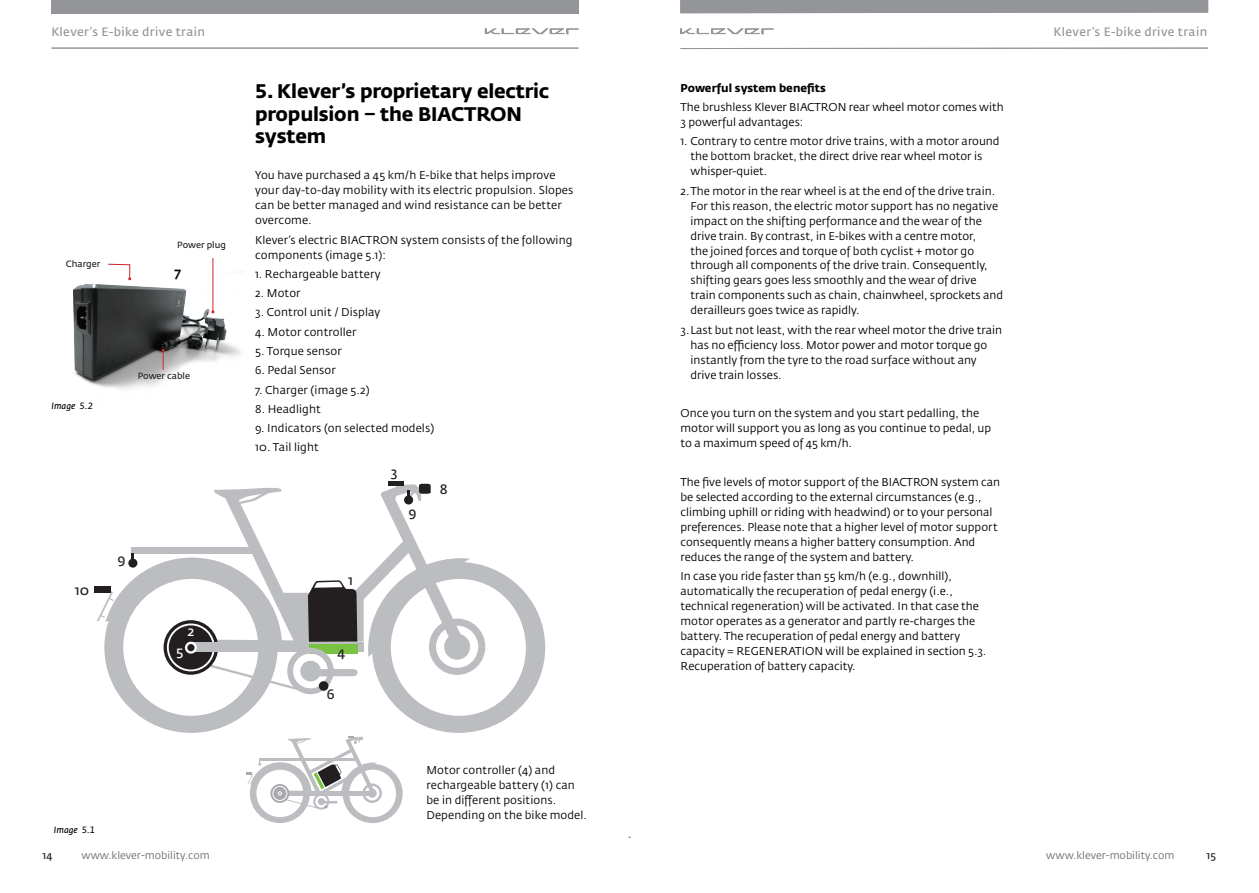
<style>
.page{position:relative;width:1259px;height:893px;background:#fff}
.page>*{position:absolute;margin:0;border:0;box-sizing:border-box;transform-origin:0 0}
.t1{font:700 19.5px/22.5px "Fedra Sans Std";letter-spacing:-.01em;color:#000001}
.t2{font:13.5px "Fedra Sans Std";color:#231f20}
.t3{font:13.5px "Fedra Sans Std";color:#fff}
.t4{font:500 13.5px "Fedra Sans Std";color:#000001}
.t5{font:12px "Fedra Sans Std";letter-spacing:.03em;color:#939598}
.t6{font:11.25px/15px "Fedra Sans Std";color:#000001}
.t7{font:700 11.25px "Fedra Sans Std";color:#000001}
.t8{font:10.5px "Fedra Sans Std";color:#6c6d70}
.t9{font:10.5px "Fedra Sans Std";color:#231f20}
.t10{font:9px "Fedra Sans Std";color:#231f20}
.t11{font:italic 9px "Fedra Sans Std";color:#000001}
</style>
<div class="page">
<hr style="left:52px;top:48px;width:526px;height:1px;background:#939598">
<div style="left:51px;top:0;width:527px;height:13px;background:#939598"></div>
<svg style="left:485px;top:28px;width:93px;height:6px"></svg>
<img style="left:73px;top:270px;width:169px;height:119px">
<div style="left:388px;top:481px;width:15px;height:5px;background:#231f20"></div>
<div style="left:95px;top:586px;width:16px;height:7px;background:#231f20"></div>
<svg style="left:97px;top:484px;width:448px;height:339px"></svg>
<div style="left:300px;top:661px;width:21px;height:20px;background:#bcbdc0;border-radius:50%"></div>
<div style="left:287px;top:648px;width:47px;height:46px;border:6px solid #bcbdc0;border-radius:50%"></div>
<div style="left:319px;top:681px;width:9px;height:10px;background:#231f20;border-radius:50%"></div>
<svg style="left:186px;top:643px;width:10px;height:9px"></svg>
<div style="left:185px;top:642px;width:12px;height:12px;border:2px solid #fff;border-radius:50%"></div>
<svg style="left:107px;top:263px;width:24px;height:17px"></svg>
<hr style="left:212px;top:258px;width:1px;height:54px;background:#d1232a">
<svg style="left:162px;top:349px;width:3px;height:21px"></svg>
<svg style="left:680px;top:47px;width:528px;height:2px"></svg>
<div style="left:680px;top:0;width:528px;height:13px;background:#939598"></div>
<svg style="left:680px;top:28px;width:93px;height:6px"></svg>
<p class="t5" style="left:51px;top:24px;width:155px">Klever’s E-bike drive train</p>
<p class="t10" style="left:66px;top:259px;width:36px">Charger</p>
<p class="t11" style="left:51px;top:400px;width:43px">Image 5.2</p>
<p class="t10" style="left:177px;top:239px;width:50px">Power plug</p>
<p class="t4" style="left:174px;top:263px;width:8px">7</p>
<p class="t10" style="left:138px;top:370px;width:54px">Power cable</p>
<p class="t2" style="left:75px;top:581px;width:16px">10</p>
<p class="t2" style="left:118px;top:551px;width:9px">9</p>
<p class="t3" style="left:187px;top:623px;width:9px">2</p>
<h1 class="t1" style="left:255px;top:80px;width:296px">5. Klever’s proprietary electric propulsion – the BIACTRON system</h1>
<p class="t6" style="left:255px;top:168px;width:320px">You have purchased a 45 km/h E-bike that helps improve your day-to-day mobility with its electric propulsion. Slopes can be better managed and wind resistance can be better overcome.</p>
<p class="t6" style="left:255px;top:232px;width:319px">Klever’s electric BIACTRON system consists of the following components (image 5.1):</p>
<p class="t6" style="left:255px;top:266px;width:127px">1. Rechargeable battery</p>
<p class="t6" style="left:255px;top:286px;width:47px">2. Motor</p>
<p class="t6" style="left:255px;top:305px;width:127px">3. Control unit / Display</p>
<p class="t6" style="left:255px;top:324px;width:103px">4. Motor controller</p>
<p class="t6" style="left:255px;top:344px;width:88px">5. Torque sensor</p>
<p class="t6" style="left:255px;top:363px;width:82px">6. Pedal Sensor</p>
<p class="t6" style="left:255px;top:382px;width:116px">7. Charger (image 5.2)</p>
<p class="t6" style="left:255px;top:401px;width:67px">8. Headlight</p>
<p class="t6" style="left:255px;top:421px;width:181px">9. Indicators (on selected models)</p>
<p class="t6" style="left:255px;top:440px;width:65px">10. Tail light</p>
<p class="t2" style="left:348px;top:572px;width:7px">1</p>
<p class="t2" style="left:391px;top:464px;width:8px">3</p>
<p class="t2" style="left:408px;top:504px;width:9px">9</p>
<p class="t2" style="left:440px;top:481px;width:9px">8</p>
<p class="t3" style="left:176px;top:643px;width:9px">5</p>
<p class="t2" style="left:337px;top:644px;width:9px">4</p>
<p class="t11" style="left:54px;top:824px;width:43px">Image 5.1</p>
<p class="t2" style="left:327px;top:686px;width:9px">6</p>
<p class="t6" style="left:426px;top:763px;width:162px">Motor controller (4) and rechargeable battery (1) can be in different positions.<br>Depending on the bike model.</p>
<p class="t7" style="left:680px;top:81px;width:147px">Powerful system benefits</p>
<p class="t6" style="left:680px;top:100px;width:325px">The brushless Klever BIACTRON rear wheel motor comes with<br>3 powerful advantages:</p>
<p class="t6" style="left:690px;top:134px;width:310px;text-indent:-10px">1. Contrary to centre motor drive trains, with a motor around the bottom bracket, the direct drive rear wheel motor is whisper-quiet.</p>
<p class="t6" style="left:690px;top:183px;width:314px;text-indent:-10px">2. The motor in the rear wheel is at the end of the drive train.<br>For this reason, the electric motor support has no negative impact on the shifting performance and the wear of the drive train. By contrast, in E-bikes with a centre motor,<br>the joined forces and torque of both cyclist + motor go through all components of the drive train. Consequently, shifting gears goes less smoothly and the wear of drive train components such as chain, chainwheel, sprockets and derailleurs goes twice as rapidly.</p>
<p class="t6" style="left:690px;top:322px;width:313px;text-indent:-10px">3. Last but not least, with the rear wheel motor the drive train has no efficiency loss. Motor power and motor torque go instantly from the tyre to the road surface without any drive train losses.</p>
<p class="t6" style="left:680px;top:406px;width:312px">Once you turn on the system and you start pedalling, the motor will support you as long as you continue to pedal, up to a maximum speed of 45 km/h.</p>
<p class="t6" style="left:680px;top:474px;width:321px">The five levels of motor support of the BIACTRON system can be selected according to the external circumstances (e.g., climbing uphill or riding with headwind) or to your personal preferences. Please note that a higher level of motor support consequently means a higher battery consumption. And reduces the range of the system and battery.</p>
<p class="t6" style="left:680px;top:569px;width:307px">In case you ride faster than 55 km/h (e.g., downhill), automatically the recuperation of pedal energy (i.e., technical regeneration) will be activated. In that case the motor operates as a generator and partly re-charges the battery. The recuperation of pedal energy and battery capacity = REGENERATION will be explained in section 5.3.<br>Recuperation of battery capacity.</p>
<p class="t5" style="left:1053px;top:24px;width:155px">Klever’s E-bike drive train</p>
<p class="t9" style="left:43px;top:848px;width:11px">14</p>
<p class="t8" style="left:81px;top:848px;width:130px">www.klever-mobility.com</p>
<p class="t8" style="left:1046px;top:848px;width:130px">www.klever-mobility.com</p>
<p class="t9" style="left:1206px;top:848px;width:11px">15</p>
</div>
